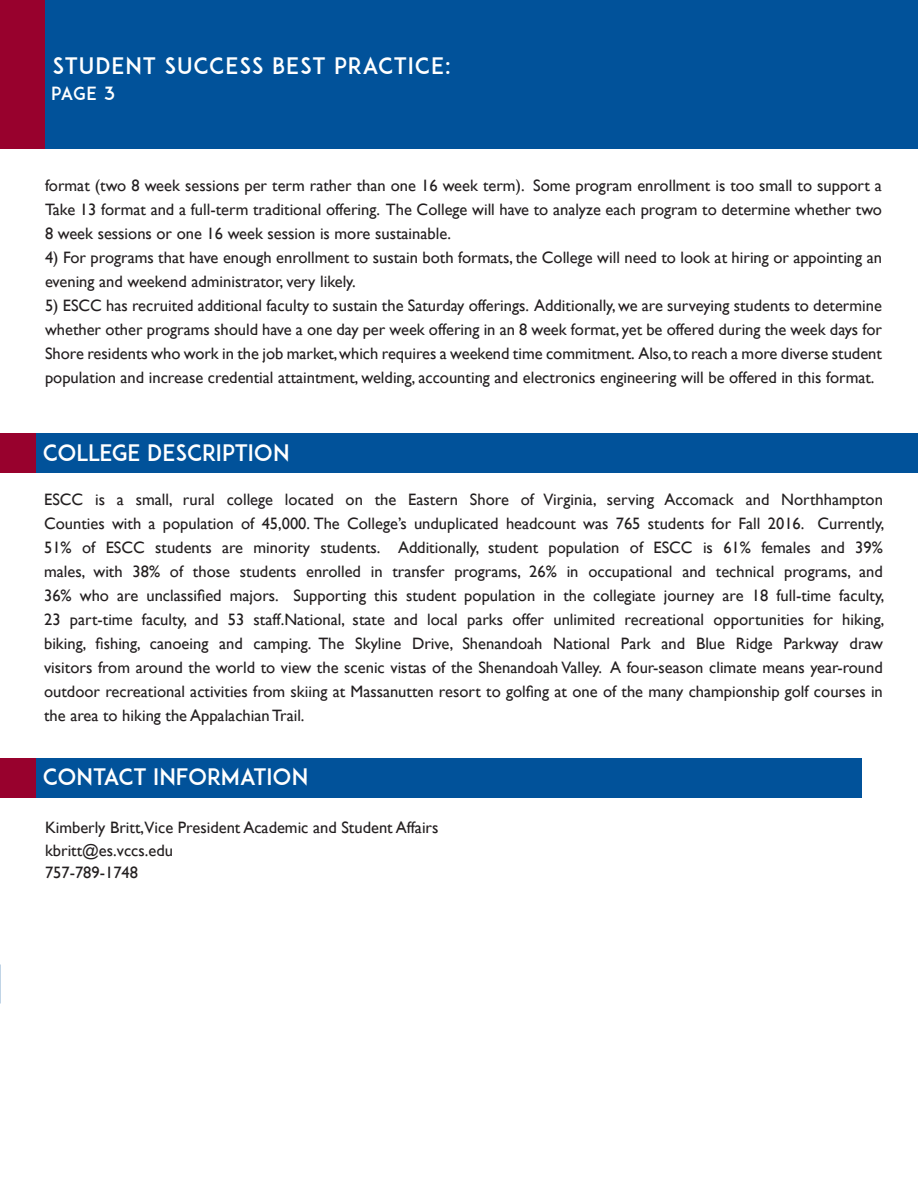
<style>
.page{position:relative;width:918px;height:1188px;background:#fff}
.page>*{position:absolute;margin:0;border:0;box-sizing:border-box;transform-origin:0 0}
.t1{font:22.5px "ADAM.CGPRO";color:#fff}
.t2{font:22.5px "ADAM.CGPRO";letter-spacing:.04em;color:#fff}
.t3{font:18px "ADAM.CGPRO";color:#fff}
.t4{font:16.5px/24px "Gill Sans";color:#231f20;text-align:justify}
</style>
<div class="page">
<div style="left:0;top:434px;width:36px;height:39px;background:#98012d"></div>
<div style="left:36px;top:434px;width:882px;height:39px;background:#01529a"></div>
<div style="left:0;top:0;width:918px;height:148px;background:#01529a"></div>
<div style="left:0;top:0;width:45px;height:148px;background:#98012d"></div>
<div style="left:0;top:758px;width:36px;height:39px;background:#98012d"></div>
<div style="left:36px;top:758px;width:825px;height:39px;background:#01529a"></div>
<h1 class="t2" style="left:53px;top:53px;width:400px">STUDENT SUCCESS BEST PRACTICE:</h1>
<p class="t3" style="left:51px;top:82px;width:65px">PAGE 3</p>
<p class="t4" style="left:45px;top:174px;width:839px">format (two 8 week sessions per term rather than one 16 week term). Some program enrollment is too small to support a Take 13 format and a full-term traditional offering. The College will have to analyze each program to determine whether two 8 week sessions or one 16 week session is more sustainable.</p>
<p class="t4" style="left:45px;top:246px;width:839px">4) For programs that have enough enrollment to sustain both formats, the College will need to look at hiring or appointing an evening and weekend administrator, very likely.</p>
<p class="t4" style="left:45px;top:294px;width:839px">5) ESCC has recruited additional faculty to sustain the Saturday offerings. Additionally, we are surveying students to determine whether other programs should have a one day per week offering in an 8 week format, yet be offered during the week days for Shore residents who work in the job market, which requires a weekend time commitment. Also, to reach a more diverse student population and increase credential attaintment, welding, accounting and electronics engineering will be offered in this format.</p>
<h1 class="t1" style="left:43px;top:439px;width:248px">COLLEGE DESCRIPTION</h1>
<p class="t4" style="left:44px;top:487px;width:842px">ESCC is a small, rural college located on the Eastern Shore of Virginia, serving Accomack and Northhampton Counties with a population of 45,000. The College’s unduplicated headcount was 765 students for Fall 2016. Currently, 51% of ESCC students are minority students. Additionally, student population of ESCC is 61% females and 39% males, with 38% of those students enrolled in transfer programs, 26% in occupational and technical programs, and 36% who are unclassified majors. Supporting this student population in the collegiate journey are 18 full-time faculty, 23 part-time faculty, and 53 staff.National, state and local parks offer unlimited recreational opportunities for hiking, biking, fishing, canoeing and camping. The Skyline Drive, Shenandoah National Park and Blue Ridge Parkway draw visitors from around the world to view the scenic vistas of the Shenandoah Valley. A four-season climate means year-round outdoor recreational activities from skiing at Massanutten resort to golfing at one of the many championship golf courses in the area to hiking the Appalachian Trail.</p>
<h1 class="t1" style="left:43px;top:763px;width:267px">CONTACT INFORMATION</h1>
<p class="t4" style="left:45px;top:816px;width:395px;line-height:22.5px;text-align:left">Kimberly Britt,Vice President Academic and Student Affairs kbritt@es.vccs.edu<br>757-789-1748</p>
</div>
